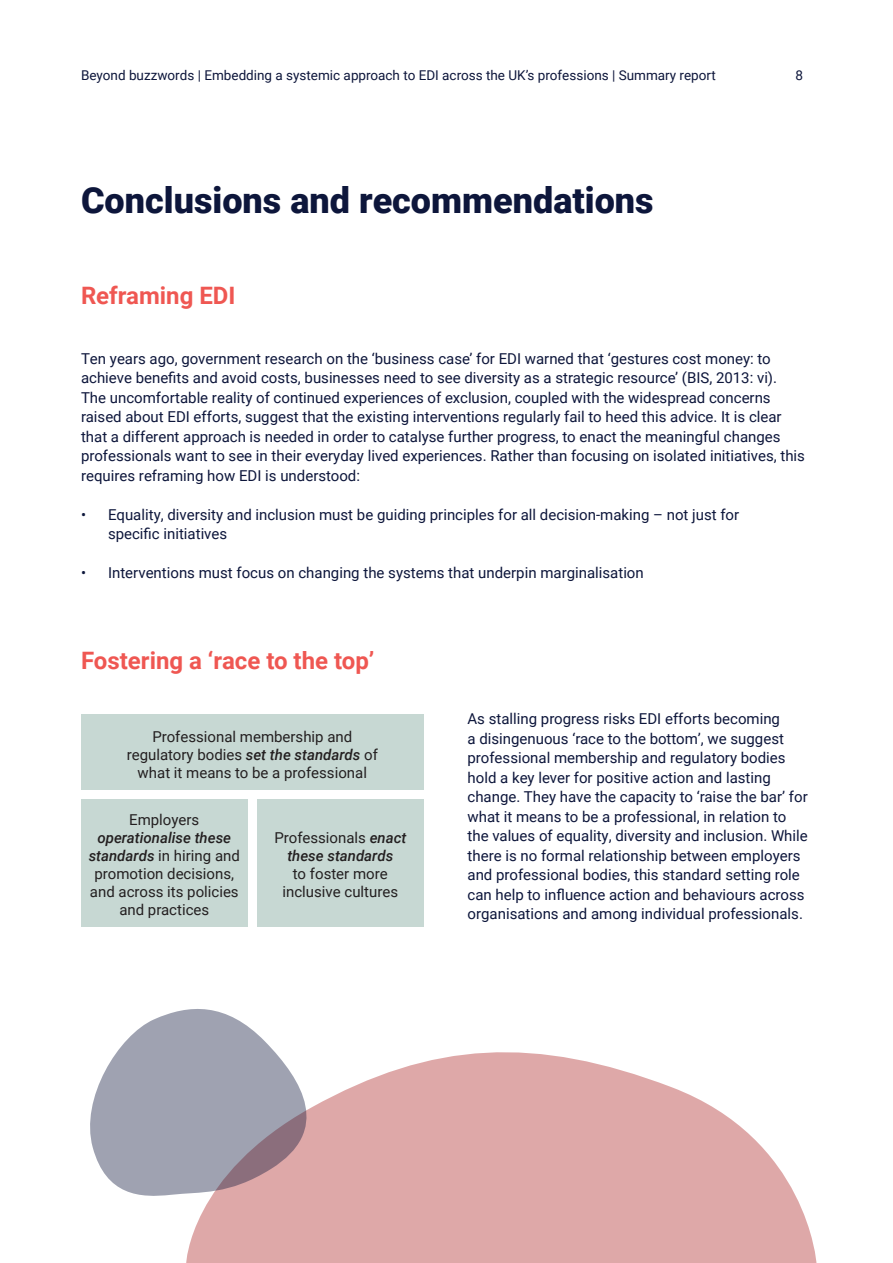
<style>
.page{position:relative;width:893px;height:1263px;background:#fff}
.page>*{position:absolute;margin:0;border:0;box-sizing:border-box;transform-origin:0 0}
.t1{font:900 36px "Roboto";color:#0d163b}
.t2{font:700 24px "Roboto";color:#ef5752}
.t3{font:15px/19.5px "Roboto";color:#0d163b}
.t4{font:15px/18px "Roboto";color:#231f20;text-align:center}
.t5{font:13.5px "Roboto";color:#0d163b}
.s1{font-weight:500;font-style:italic}
</style>
<div class="page">
<div style="left:81px;top:715px;width:343px;height:75px;background:#c7d8d3"></div>
<div style="left:81px;top:799px;width:167px;height:127px;background:#c7d8d3"></div>
<div style="left:257px;top:799px;width:167px;height:127px;background:#c7d8d3"></div>
<svg style="left:186px;top:1052px;width:630px;height:211px;fill:#dea8a8"></svg>
<svg style="left:90px;top:1009px;width:238px;height:189px;fill:#9fa2b1"></svg>
<p class="t5" style="left:81px;top:65px;width:636px">Beyond buzzwords | Embedding a systemic approach to EDI across the UK’s professions | Summary report</p>
<p class="t5" style="left:795px;top:65px;width:9px">8</p>
<p class="t1" style="left:81px;top:175px;width:574px">Conclusions and recommendations</p>
<p class="t2" style="left:81px;top:279px;width:156px">Reframing EDI</p>
<p class="t3" style="left:81px;top:348px;width:725px">Ten years ago, government research on the ‘business case’ for EDI warned that ‘gestures cost money: to achieve benefits and avoid costs, businesses need to see diversity as a strategic resource’ (BIS, 2013: vi).<br>The uncomfortable reality of continued experiences of exclusion, coupled with the widespread concerns raised about EDI efforts, suggest that the existing interventions regularly fail to heed this advice. It is clear that a different approach is needed in order to catalyse further progress, to enact the meaningful changes professionals want to see in their everyday lived experiences. Rather than focusing on isolated initiatives, this requires reframing how EDI is understood:</p>
<p class="t3" style="left:108px;top:504px;width:633px;text-indent:-27px">• Equality, diversity and inclusion must be guiding principles for all decision-making – not just for specific initiatives</p>
<p class="t3" style="left:81px;top:562px;width:564px">• Interventions must focus on changing the systems that underpin marginalisation</p>
<p class="t2" style="left:81px;top:644px;width:295px">Fostering a ‘race to the top’</p>
<p class="t4" style="left:127px;top:727px;width:253px">Professional membership and regulatory bodies <span class="s1">set the standards</span> of what it means to be a professional</p>
<p class="t4" style="left:89px;top:810px;width:153px">Employers <span class="s1">operationalise these standards</span> in hiring and promotion decisions, and across its policies and practices</p>
<p class="t4" style="left:274px;top:828px;width:133px">Professionals <span class="s1">enact these standards<br></span>to foster more inclusive cultures</p>
<p class="t3" style="left:468px;top:709px;width:342px">As stalling progress risks EDI efforts becoming<br>a disingenuous ‘race to the bottom’, we suggest professional membership and regulatory bodies hold a key lever for positive action and lasting change. They have the capacity to ‘raise the bar’ for what it means to be a professional, in relation to the values of equality, diversity and inclusion. While there is no formal relationship between employers and professional bodies, this standard setting role can help to influence action and behaviours across organisations and among individual professionals.</p>
</div>
